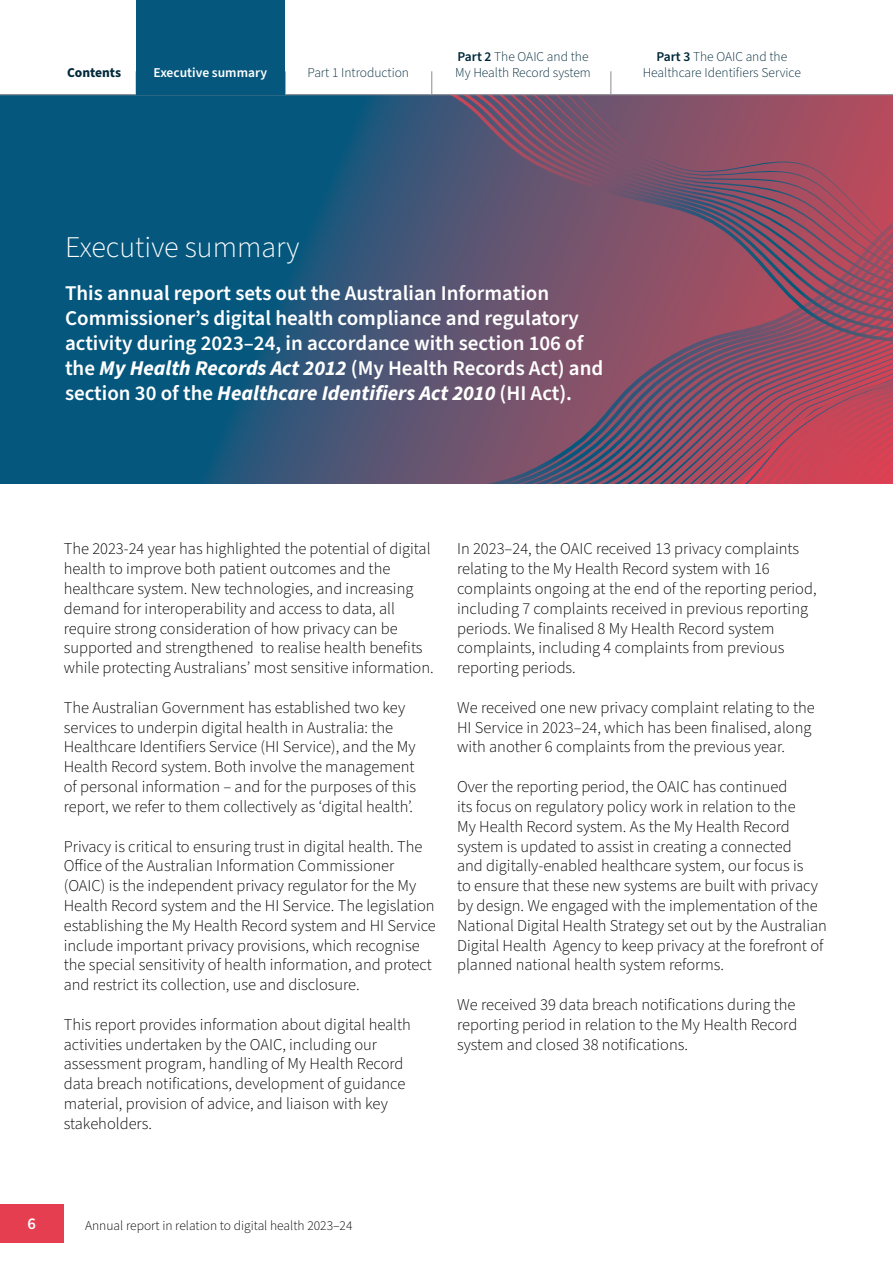
<style>
.page{position:relative;width:893px;height:1263px;background:#fff}
.page>*{position:absolute;margin:0;border:0;box-sizing:border-box;transform-origin:0 0}
.t1{font:300 30px "Source Sans Pro";color:#fff}
.t2{font:600 21px/25.2px "Source Sans Pro";color:#fff}
.t3{font:300 16.5px/19.8px "Source Sans Pro";color:#000}
.t4{font:600 16.5px "Source Sans Pro";color:#fff}
.t5{font:300 13.5px/16.2px "Source Sans Pro";color:#00293a}
.t6{font:300 13.5px "Source Sans Pro";color:#000}
.t7{font:600 13.5px "Source Sans Pro";color:#fff}
.t8{font:700 13.5px "Source Sans Pro";color:#00293a}
.s1{font-weight:600}
.s2{font-weight:700;font-style:italic}
</style>
<div class="page">
<svg style="left:0;top:95px;width:554px;height:389px;background:#1d567a"></svg>
<svg style="left:462px;top:457px;width:167px;height:27px;background:#5d5370"></svg>
<svg style="left:636px;top:343px;width:257px;height:141px;background:#9c4c62"></svg>
<svg style="left:430px;top:336px;width:463px;height:7px;background:#7f516a"></svg>
<svg style="left:430px;top:328px;width:463px;height:8px;background:#815169"></svg>
<svg style="left:430px;top:321px;width:463px;height:7px;background:#845168"></svg>
<svg style="left:430px;top:314px;width:463px;height:7px;background:#855168"></svg>
<svg style="left:430px;top:95px;width:463px;height:219px;background:#6c536e"></svg>
<svg style="left:436px;top:95px;width:457px;height:215px;background:#625470"></svg>
<svg style="left:445px;top:95px;width:448px;height:212px;background:#64536f"></svg>
<svg style="left:454px;top:95px;width:439px;height:209px;background:#69536e"></svg>
<svg style="left:462px;top:95px;width:431px;height:206px;background:#6a536e"></svg>
<svg style="left:471px;top:95px;width:422px;height:203px;background:#6d536e"></svg>
<svg style="left:480px;top:95px;width:413px;height:200px;background:#855168"></svg>
<div style="left:0;top:1204px;width:64px;height:38px;background:#e63e51"></div>
<hr style="left:0;top:94px;width:893px;height:1px;background:#99969a">
<svg style="left:285px;top:71px;width:1px;height:23px"></svg>
<svg style="left:431px;top:71px;width:1px;height:23px"></svg>
<svg style="left:610px;top:71px;width:1px;height:23px"></svg>
<div style="left:136px;top:0;width:149px;height:94px;background:#06577d"></div>
<p class="t5" style="left:455px;top:49px;width:137px"><span class="s1">Part 2</span> The OAIC and the<br>My Health Record system</p>
<p class="t5" style="left:656px;top:49px;width:132px"><span class="s1">Part 3</span> The OAIC and the</p>
<p class="t7" style="left:154px;top:64px;width:115px">Executive summary</p>
<p class="t5" style="left:643px;top:65px;width:160px">Healthcare Identifiers Service</p>
<p class="t8" style="left:67px;top:63px;width:56px">Contents</p>
<p class="t5" style="left:308px;top:65px;width:103px">Part 1 Introduction</p>
<h1 class="t1" style="left:65px;top:227px;width:236px">Executive summary</h1>
<p class="t2" style="left:65px;top:281px;width:540px">This annual report sets out the Australian Information Commissioner’s digital health compliance and regulatory activity during 2023–24, in accordance with section 106 of the <span class="s2">My Health Records Act 2012</span> (My Health Records Act) and section 30 of the <span class="s2">Healthcare Identifiers Act 2010</span> (HI Act).</p>
<p class="t3" style="left:64px;top:540px;width:371px">The 2023-24 year has highlighted the potential of digital health to improve both patient outcomes and the healthcare system. New technologies, and increasing demand for interoperability and access to data, all require strong consideration of how privacy can be supported and strengthened to realise health benefits while protecting Australians’ most sensitive information.</p>
<p class="t3" style="left:64px;top:698px;width:354px">The Australian Government has established two key services to underpin digital health in Australia: the Healthcare Identifiers Service (HI Service), and the My Health Record system. Both involve the management of personal information – and for the purposes of this report, we refer to them collectively as ‘digital health’.</p>
<p class="t3" style="left:64px;top:837px;width:374px">Privacy is critical to ensuring trust in digital health. The Office of the Australian Information Commissioner (OAIC) is the independent privacy regulator for the My Health Record system and the HI Service. The legislation establishing the My Health Record system and HI Service include important privacy provisions, which recognise the special sensitivity of health information, and protect and restrict its collection, use and disclosure.</p>
<p class="t3" style="left:64px;top:1015px;width:349px">This report provides information about digital health activities undertaken by the OAIC, including our assessment program, handling of My Health Record data breach notifications, development of guidance material, provision of advice, and liaison with key stakeholders.</p>
<p class="t3" style="left:457px;top:540px;width:361px">In 2023–24, the OAIC received 13 privacy complaints relating to the My Health Record system with 16 complaints ongoing at the end of the reporting period, including 7 complaints received in previous reporting periods. We finalised 8 My Health Record system complaints, including 4 complaints from previous reporting periods.</p>
<p class="t3" style="left:457px;top:698px;width:359px">We received one new privacy complaint relating to the<br>HI Service in 2023–24, which has been finalised, along with another 6 complaints from the previous year.</p>
<p class="t3" style="left:457px;top:777px;width:371px">Over the reporting period, the OAIC has continued<br>its focus on regulatory policy work in relation to the<br>My Health Record system. As the My Health Record system is updated to assist in creating a connected<br>and digitally-enabled healthcare system, our focus is<br>to ensure that these new systems are built with privacy by design. We engaged with the implementation of the National Digital Health Strategy set out by the Australian Digital Health Agency to keep privacy at the forefront of planned national health system reforms.</p>
<p class="t3" style="left:457px;top:995px;width:342px;text-align:justify">We received 39 data breach notifications during the reporting period in relation to the My Health Record system and closed 38 notifications.</p>
<p class="t4" style="left:28px;top:1212px;width:10px">6</p>
<p class="t6" style="left:85px;top:1216px;width:269px">Annual report in relation to digital health 2023–24</p>
</div>
